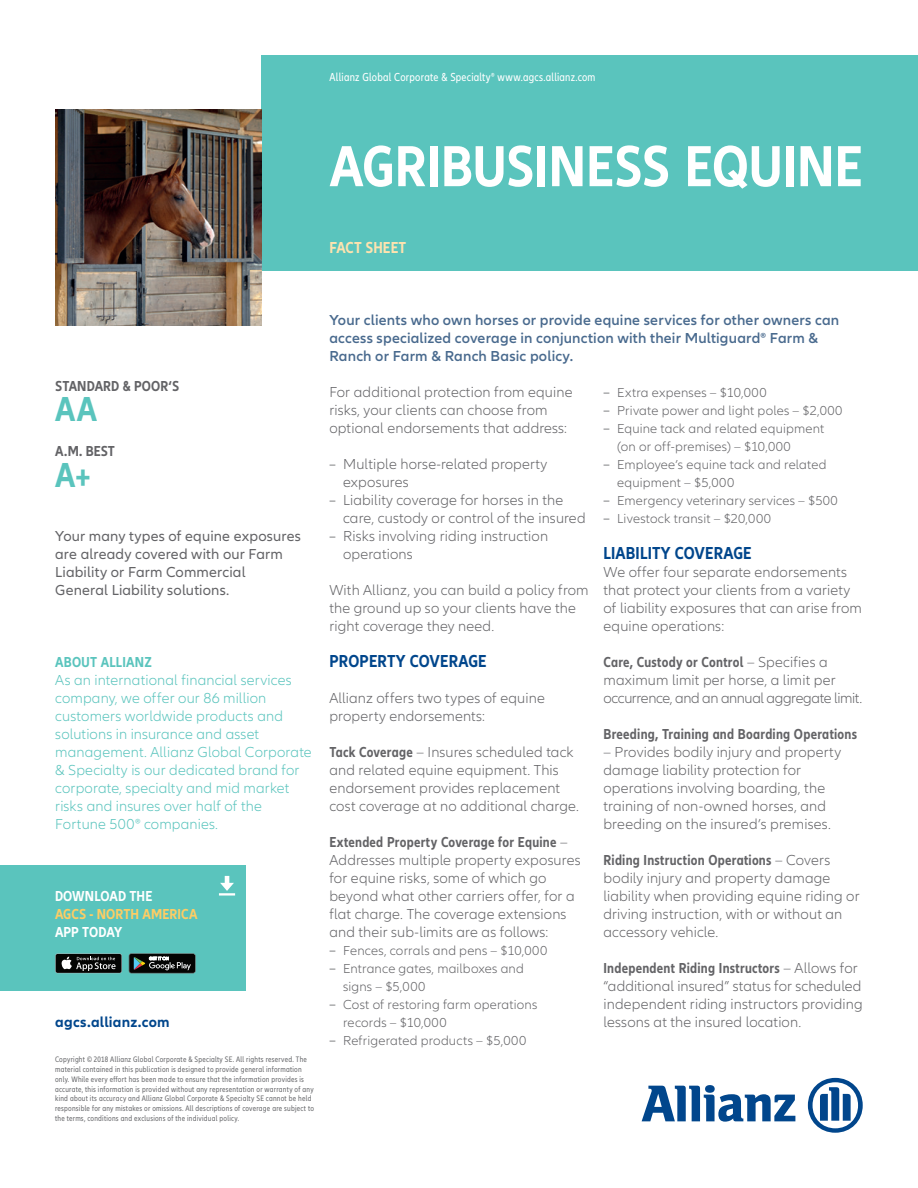
<style>
.page{position:relative;width:918px;height:1188px;background:#fff}
.page>*{position:absolute;margin:0;border:0;box-sizing:border-box;transform-origin:0 0}
.t1{font:700 condensed 60px "Allianz Neo";letter-spacing:.005em;color:#fff}
.t2{font:700 condensed 36px "Allianz Neo";color:#5ac4bd}
.t3{font:700 condensed 18px "Allianz Neo";letter-spacing:.01em;color:#01468c}
.t4{font:700 condensed 16.5px "Allianz Neo";letter-spacing:.005em;color:#fee3af}
.t5{font:300 15px/18px "Allianz Neo";letter-spacing:.01em;color:#636366}
.t6{font:300 15px/18px "Allianz Neo";letter-spacing:.01em;color:#5ac4bd}
.t7{font:600 15px/18px "Allianz Neo";letter-spacing:.015em;color:#496a8e}
.t8{font:15px/18px "Allianz Neo";letter-spacing:.01em;color:#636366}
.t9{font:300 15px/18px "Allianz Neo";letter-spacing:-.02em;color:#636366}
.t10{font:700 condensed 15px "Allianz Neo";letter-spacing:.015em;color:#636366}
.t11{font:700 condensed 15px "Allianz Neo";color:#fff}
.t12{font:700 condensed 15px "Allianz Neo";letter-spacing:.01em;color:#fecd64}
.t13{font:700 15px "Allianz Neo";letter-spacing:.015em;color:#01468c}
.t14{font:700 condensed 15px "Allianz Neo";letter-spacing:.015em;color:#5ac4bd}
.t15{font:300 13.5px/18px "Allianz Neo";letter-spacing:.015em;color:#636366}
.t16{font:condensed 12px "Allianz Neo";letter-spacing:.02em;color:#fff}
.t17{font:condensed 8.25px/9.9px "Allianz Neo";letter-spacing:.03em;color:#6c6d70}
.s1{font-weight:400;font-stretch:condensed;color:#6c6d70}
.s2{font-weight:700;font-stretch:condensed}
.s3{font-weight:400;font-stretch:condensed;font-size:15px;color:#6c6d70}
</style>
<div class="page">
<svg style="left:642px;top:1085px;width:153px;height:37px"></svg>
<svg style="left:808px;top:1078px;width:55px;height:55px"></svg>
<div style="left:261px;top:55px;width:657px;height:216px;background:#5ac4bd"></div>
<img style="left:56px;top:109px;width:205px;height:216px">
<div style="left:0;top:865px;width:246px;height:126px;background:#5ac4bd"></div>
<svg style="left:219px;top:876px;width:16px;height:20px"></svg>
<svg style="left:55px;top:954px;width:67px;height:19px"></svg>
<div style="left:56px;top:954px;width:65px;height:19px;background:#040503;border-radius:2px"></div>
<svg style="left:61px;top:957px;width:55px;height:14px"></svg>
<svg style="left:129px;top:954px;width:66px;height:19px"></svg>
<p class="t16" style="left:330px;top:70px;width:267px">Allianz Global Corporate &amp; Specialty® www.agcs.allianz.com</p>
<h1 class="t1" style="left:330px;top:132px;width:535px">AGRIBUSINESS EQUINE</h1>
<p class="t4" style="left:330px;top:238px;width:78px">FACT SHEET</p>
<p class="t10" style="left:55px;top:377px;width:125px">STANDARD &amp; POOR‘S</p>
<h2 class="t2" style="left:55px;top:389px;width:43px">AA</h2>
<p class="t10" style="left:55px;top:443px;width:61px">A.M. BEST</p>
<h2 class="t2" style="left:55px;top:454px;width:37px">A+</h2>
<p class="t8" style="left:55px;top:528px;width:247px">Your many types of equine exposures are already covered with our Farm<br>Liability or Farm Commercial<br>General Liability solutions.</p>
<p class="t14" style="left:55px;top:654px;width:98px">ABOUT ALLIANZ</p>
<p class="t6" style="left:55px;top:672px;width:258px">As an international financial services company, we offer our 86 million customers worldwide products and solutions in insurance and asset management. Allianz Global Corporate &amp; Specialty is our dedicated brand for corporate, specialty and mid market risks and insures over half of the Fortune 500® companies.</p>
<p class="t11" style="left:55px;top:888px;width:99px">DOWNLOAD THE</p>
<p class="t12" style="left:55px;top:906px;width:144px">AGCS - NORTH AMERICA</p>
<p class="t11" style="left:55px;top:924px;width:69px">APP TODAY</p>
<p class="t13" style="left:55px;top:1014px;width:116px">agcs.allianz.com</p>
<p class="t17" style="left:55px;top:1054px;width:260px">Copyright © 2018 Allianz Global Corporate &amp; Specialty SE. All rights reserved. The material contained in this publication is designed to provide general information only. While every effort has been made to ensure that the information provides is accurate, this information is provided without any representation or warranty of any kind about its accuracy and Allianz Global Corporate &amp; Specialty SE cannot be held responsible for any mistakes or omissions. All descriptions of coverage are subject to the terms, conditions and exclusions of the individual policy.</p>
<p class="t7" style="left:329px;top:312px;width:511px">Your clients who own horses or provide equine services for other owners can access specialized coverage in conjunction with their Multiguard® Farm &amp;<br>Ranch or Farm &amp; Ranch Basic policy.</p>
<p class="t5" style="left:329px;top:384px;width:245px">For additional protection from equine risks, your clients can choose from optional endorsements that address:</p>
<p class="t5" style="left:343px;top:456px;width:205px;text-indent:-14px"><span class="s1">–</span> Multiple horse-related property exposures</p>
<p class="t5" style="left:343px;top:492px;width:244px;text-indent:-14px"><span class="s1">–</span> Liability coverage for horses in the care, custody or control of the insured</p>
<p class="t5" style="left:343px;top:528px;width:207px;text-indent:-14px"><span class="s1">–</span> Risks involving riding instruction operations</p>
<p class="t5" style="left:329px;top:582px;width:261px">With Allianz, you can build a policy from the ground up so your clients have the right coverage they need.</p>
<p class="t3" style="left:329px;top:651px;width:159px">PROPERTY COVERAGE</p>
<p class="t5" style="left:329px;top:690px;width:217px">Allianz offers two types of equine property endorsements:</p>
<p class="t5" style="left:329px;top:744px;width:251px"><span class="s2">Tack Coverage</span> – Insures scheduled tack and related equine equipment. This endorsement provides replacement cost coverage at no additional charge.</p>
<p class="t5" style="left:329px;top:834px;width:253px"><span class="s2">Extended Property Coverage for Equine</span> – Addresses multiple property exposures for equine risks, some of which go beyond what other carriers offer, for a flat charge. The coverage extensions and their sub-limits are as follows:</p>
<p class="t15" style="left:329px;top:942px;width:219px"><span class="s3">–</span> Fences, corrals and pens – $10,000</p>
<p class="t15" style="left:343px;top:960px;width:182px;text-indent:-14px"><span class="s3">–</span> Entrance gates, mailboxes and signs – $5,000</p>
<p class="t15" style="left:343px;top:996px;width:196px;text-indent:-14px"><span class="s3">–</span> Cost of restoring farm operations records – $10,000</p>
<p class="t15" style="left:329px;top:1032px;width:198px"><span class="s3">–</span> Refrigerated products – $5,000</p>
<p class="t15" style="left:603px;top:384px;width:165px"><span class="s3">–</span> Extra expenses – $10,000</p>
<p class="t15" style="left:603px;top:402px;width:241px"><span class="s3">–</span> Private power and light poles – $2,000</p>
<p class="t15" style="left:617px;top:420px;width:209px;text-indent:-14px"><span class="s3">–</span> Equine tack and related equipment (on or off-premises) – $10,000</p>
<p class="t15" style="left:617px;top:456px;width:211px;text-indent:-14px"><span class="s3">–</span> Employee’s equine tack and related equipment – $5,000</p>
<p class="t15" style="left:603px;top:492px;width:236px"><span class="s3">–</span> Emergency veterinary services – $500</p>
<p class="t15" style="left:603px;top:510px;width:169px"><span class="s3">–</span> Livestock transit – $20,000</p>
<p class="t3" style="left:603px;top:543px;width:150px">LIABILITY COVERAGE</p>
<p class="t5" style="left:603px;top:564px;width:260px">We offer four separate endorsements that protect your clients from a variety of liability exposures that can arise from equine operations:</p>
<p class="t9" style="left:603px;top:654px;width:260px"><span class="s2">Care, Custody or Control</span> – Specifies a maximum limit per horse, a limit per occurrence, and an annual aggregate limit.</p>
<p class="t10" style="left:603px;top:726px;width:255px">Breeding, Training and Boarding Operations</p>
<p class="t5" style="left:603px;top:744px;width:239px">– Provides bodily injury and property damage liability protection for operations involving boarding, the training of non-owned horses, and breeding on the insured’s premises.</p>
<p class="t5" style="left:603px;top:852px;width:258px"><span class="s2">Riding Instruction Operations</span> – Covers bodily injury and property damage liability when providing equine riding or driving instruction, with or without an accessory vehicle.</p>
<p class="t5" style="left:603px;top:960px;width:261px"><span class="s2">Independent Riding Instructors</span> – Allows for “additional insured” status for scheduled independent riding instructors providing lessons at the insured location.</p>
</div>
